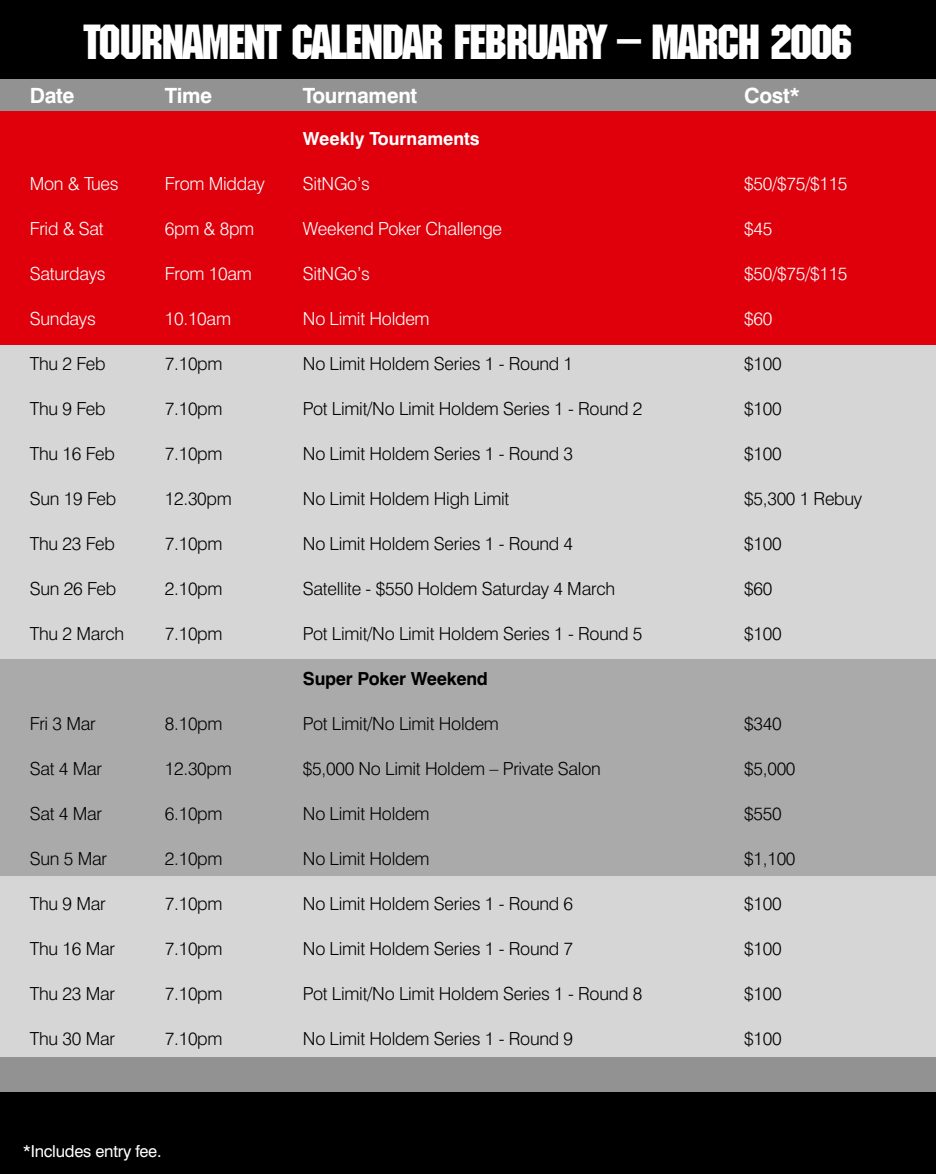
<style>
.page{position:relative;width:936px;height:1174px;background:#fff}
.page>*{position:absolute;margin:0;border:0;box-sizing:border-box;transform-origin:0 0}
.t1{font:48px "Machine";letter-spacing:-.04em;color:#fff}
.t2{font:700 21px "Swiss 721 BT";letter-spacing:-.015em;color:#fff}
.t3{font:300 18px "Swiss 721 BT";letter-spacing:-.015em;color:#000}
.t4{font:300 18px "Swiss 721 BT";letter-spacing:-.015em;color:#fff}
.t5{font:700 18px "Swiss 721 BT";color:#fff}
.t6{font:700 18px "Swiss 721 BT";letter-spacing:-.015em;color:#000}
.t7{font:16.5px "Swiss 721 BT";letter-spacing:-.015em;color:#fff}
</style>
<div class="page">
<div style="left:0;top:0;width:935px;height:1153px;background:#d6d6d6"></div>
<div style="left:0;top:0;width:935px;height:82px;background:#000"></div>
<div style="left:0;top:1089px;width:935px;height:85px;background:#000"></div>
<div style="left:0;top:79px;width:935px;height:34px;background:#929292"></div>
<div style="left:0;top:111px;width:935px;height:233px;background:#df000c"></div>
<div style="left:0;top:659px;width:935px;height:217px;background:#aaa"></div>
<div style="left:0;top:1057px;width:935px;height:35px;background:#929292"></div>
<h1 class="t1" style="left:83px;top:14px;width:770px">TOURNAMENT CALENDAR FEBRUARY – MARCH 2006</h1>
<p class="t2" style="left:30px;top:83px;width:46px">Date</p>
<p class="t2" style="left:165px;top:83px;width:49px">Time</p>
<p class="t2" style="left:303px;top:83px;width:116px">Tournament</p>
<p class="t2" style="left:744px;top:83px;width:57px">Cost*</p>
<p class="t5" style="left:303px;top:128px;width:178px">Weekly Tournaments</p>
<p class="t4" style="left:30px;top:173px;width:90px">Mon &amp; Tues</p>
<p class="t4" style="left:165px;top:173px;width:101px">From Midday</p>
<p class="t4" style="left:303px;top:173px;width:69px">SitNGo’s</p>
<p class="t4" style="left:744px;top:173px;width:105px">$50/$75/$115</p>
<p class="t4" style="left:30px;top:218px;width:76px">Frid &amp; Sat</p>
<p class="t4" style="left:165px;top:218px;width:91px">6pm &amp; 8pm</p>
<p class="t4" style="left:303px;top:218px;width:200px">Weekend Poker Challenge</p>
<p class="t4" style="left:744px;top:218px;width:30px">$45</p>
<p class="t4" style="left:30px;top:263px;width:77px">Saturdays</p>
<p class="t4" style="left:165px;top:263px;width:88px">From 10am</p>
<p class="t4" style="left:303px;top:263px;width:69px">SitNGo’s</p>
<p class="t4" style="left:744px;top:263px;width:105px">$50/$75/$115</p>
<p class="t4" style="left:30px;top:308px;width:68px">Sundays</p>
<p class="t4" style="left:165px;top:308px;width:68px">10.10am</p>
<p class="t4" style="left:303px;top:308px;width:128px">No Limit Holdem</p>
<p class="t4" style="left:744px;top:308px;width:30px">$60</p>
<p class="t3" style="left:30px;top:353px;width:77px">Thu 2 Feb</p>
<p class="t3" style="left:165px;top:353px;width:59px">7.10pm</p>
<p class="t3" style="left:303px;top:353px;width:272px">No Limit Holdem Series 1 - Round 1</p>
<p class="t3" style="left:744px;top:353px;width:39px">$100</p>
<p class="t3" style="left:30px;top:398px;width:77px">Thu 9 Feb</p>
<p class="t3" style="left:165px;top:398px;width:59px">7.10pm</p>
<p class="t3" style="left:303px;top:398px;width:341px">Pot Limit/No Limit Holdem Series 1 - Round 2</p>
<p class="t3" style="left:744px;top:398px;width:39px">$100</p>
<p class="t3" style="left:30px;top:443px;width:87px">Thu 16 Feb</p>
<p class="t3" style="left:165px;top:443px;width:59px">7.10pm</p>
<p class="t3" style="left:303px;top:443px;width:272px">No Limit Holdem Series 1 - Round 3</p>
<p class="t3" style="left:744px;top:443px;width:39px">$100</p>
<p class="t3" style="left:30px;top:488px;width:88px">Sun 19 Feb</p>
<p class="t3" style="left:165px;top:488px;width:68px">12.30pm</p>
<p class="t3" style="left:303px;top:488px;width:208px">No Limit Holdem High Limit</p>
<p class="t3" style="left:744px;top:488px;width:120px">$5,300 1 Rebuy</p>
<p class="t3" style="left:30px;top:533px;width:87px">Thu 23 Feb</p>
<p class="t3" style="left:165px;top:533px;width:59px">7.10pm</p>
<p class="t3" style="left:303px;top:533px;width:272px">No Limit Holdem Series 1 - Round 4</p>
<p class="t3" style="left:744px;top:533px;width:39px">$100</p>
<p class="t3" style="left:30px;top:578px;width:88px">Sun 26 Feb</p>
<p class="t3" style="left:165px;top:578px;width:59px">2.10pm</p>
<p class="t3" style="left:303px;top:578px;width:313px">Satellite - $550 Holdem Saturday 4 March</p>
<p class="t3" style="left:744px;top:578px;width:30px">$60</p>
<p class="t3" style="left:30px;top:623px;width:96px">Thu 2 March</p>
<p class="t3" style="left:165px;top:623px;width:59px">7.10pm</p>
<p class="t3" style="left:303px;top:623px;width:341px">Pot Limit/No Limit Holdem Series 1 - Round 5</p>
<p class="t3" style="left:744px;top:623px;width:39px">$100</p>
<p class="t6" style="left:303px;top:668px;width:186px">Super Poker Weekend</p>
<p class="t3" style="left:30px;top:713px;width:67px">Fri 3 Mar</p>
<p class="t3" style="left:165px;top:713px;width:59px">8.10pm</p>
<p class="t3" style="left:303px;top:713px;width:197px">Pot Limit/No Limit Holdem</p>
<p class="t3" style="left:744px;top:713px;width:39px">$340</p>
<p class="t3" style="left:30px;top:758px;width:74px">Sat 4 Mar</p>
<p class="t3" style="left:165px;top:758px;width:68px">12.30pm</p>
<p class="t3" style="left:303px;top:758px;width:299px">$5,000 No Limit Holdem – Private Salon</p>
<p class="t3" style="left:744px;top:758px;width:53px">$5,000</p>
<p class="t3" style="left:30px;top:803px;width:74px">Sat 4 Mar</p>
<p class="t3" style="left:165px;top:803px;width:59px">6.10pm</p>
<p class="t3" style="left:303px;top:803px;width:128px">No Limit Holdem</p>
<p class="t3" style="left:744px;top:803px;width:39px">$550</p>
<p class="t3" style="left:30px;top:848px;width:79px">Sun 5 Mar</p>
<p class="t3" style="left:165px;top:848px;width:59px">2.10pm</p>
<p class="t3" style="left:303px;top:848px;width:128px">No Limit Holdem</p>
<p class="t3" style="left:744px;top:848px;width:53px">$1,100</p>
<p class="t3" style="left:30px;top:893px;width:77px">Thu 9 Mar</p>
<p class="t3" style="left:165px;top:893px;width:59px">7.10pm</p>
<p class="t3" style="left:303px;top:893px;width:272px">No Limit Holdem Series 1 - Round 6</p>
<p class="t3" style="left:744px;top:893px;width:39px">$100</p>
<p class="t3" style="left:30px;top:938px;width:87px">Thu 16 Mar</p>
<p class="t3" style="left:165px;top:938px;width:59px">7.10pm</p>
<p class="t3" style="left:303px;top:938px;width:272px">No Limit Holdem Series 1 - Round 7</p>
<p class="t3" style="left:744px;top:938px;width:39px">$100</p>
<p class="t3" style="left:30px;top:983px;width:87px">Thu 23 Mar</p>
<p class="t3" style="left:165px;top:983px;width:59px">7.10pm</p>
<p class="t3" style="left:303px;top:983px;width:341px">Pot Limit/No Limit Holdem Series 1 - Round 8</p>
<p class="t3" style="left:744px;top:983px;width:39px">$100</p>
<p class="t3" style="left:30px;top:1028px;width:87px">Thu 30 Mar</p>
<p class="t3" style="left:165px;top:1028px;width:59px">7.10pm</p>
<p class="t3" style="left:303px;top:1028px;width:272px">No Limit Holdem Series 1 - Round 9</p>
<p class="t3" style="left:744px;top:1028px;width:39px">$100</p>
<p class="t7" style="left:23px;top:1140px;width:140px">*Includes entry fee.</p>
</div>
